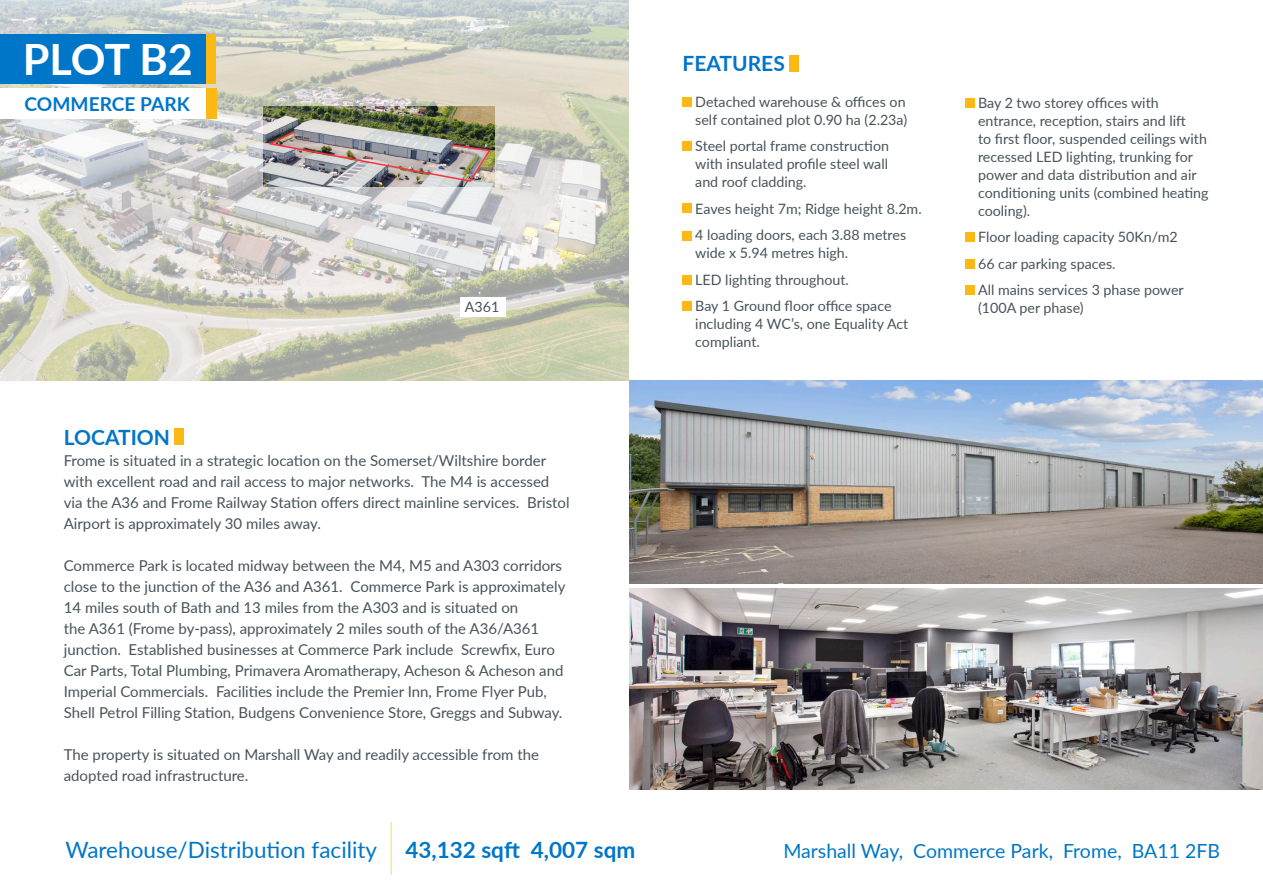
<style>
.page{position:relative;width:1263px;height:893px;background:#fff}
.page>*{position:absolute;margin:0;border:0;box-sizing:border-box;transform-origin:0 0}
.t1{font:700 43.2px "Lato";letter-spacing:-.01em;color:#fff}
.t2{font:22.5px "Lato";color:#0076c8}
.t3{font:700 22.5px "Lato";color:#0076c8}
.t4{font:700 21px "Lato";color:#0076c8}
.t5{font:19.5px "Lato";color:#0076c8}
.t6{font:700 19.2px "Lato";color:#0076c8}
.t7{font:15px/21px "Lato";color:#475359}
.t8{font:14.25px/18px "Lato";color:#475359}
</style>
<div class="page">
<img style="left:0;top:0;width:629px;height:380px">
<div style="left:174px;top:428px;width:9px;height:17px;background:#fcb814"></div>
<img style="left:630px;top:380px;width:633px;height:204px">
<hr style="left:391px;top:822px;width:1px;height:52px;background:#fcb814">
<div style="left:790px;top:55px;width:9px;height:17px;background:#fcb814"></div>
<img style="left:630px;top:589px;width:633px;height:200px">
<div style="left:682px;top:98px;width:9px;height:9px;background:#fcb814"></div>
<div style="left:682px;top:142px;width:9px;height:9px;background:#fcb814"></div>
<div style="left:682px;top:204px;width:9px;height:9px;background:#fcb814"></div>
<div style="left:682px;top:231px;width:9px;height:9px;background:#fcb814"></div>
<div style="left:682px;top:275px;width:9px;height:9px;background:#fcb814"></div>
<div style="left:682px;top:301px;width:9px;height:9px;background:#fcb814"></div>
<div style="left:965px;top:233px;width:9px;height:9px;background:#fcb814"></div>
<div style="left:965px;top:260px;width:9px;height:9px;background:#fcb814"></div>
<div style="left:0;top:89px;width:207px;height:30px;background:#fff"></div>
<div style="left:0;top:35px;width:207px;height:49px;background:#0076c8"></div>
<div style="left:207px;top:35px;width:9px;height:49px;background:#fcb814"></div>
<div style="left:207px;top:89px;width:10px;height:30px;background:#fcb814"></div>
<div style="left:965px;top:98px;width:9px;height:9px;background:#fcb814"></div>
<div style="left:965px;top:286px;width:9px;height:9px;background:#fcb814"></div>
<div style="left:461px;top:298px;width:45px;height:19px;background:#fff"></div>
<img style="left:263px;top:107px;width:232px;height:79px">
<img style="left:266px;top:130px;width:226px;height:53px">
<svg style="left:816px;top:638px;width:47px;height:24px"></svg>
<p class="t1" style="left:23px;top:27px;width:172px">PLOT B2</p>
<p class="t6" style="left:25px;top:90px;width:167px">COMMERCE PARK</p>
<p class="t8" style="left:465px;top:297px;width:36px">A361</p>
<p class="t4" style="left:64px;top:421px;width:108px">LOCATION</p>
<p class="t7" style="left:64px;top:449px;width:507px">Frome is situated in a strategic location on the Somerset/Wiltshire border with excellent road and rail access to major networks. The M4 is accessed via the A36 and Frome Railway Station offers direct mainline services. Bristol Airport is approximately 30 miles away.</p>
<p class="t7" style="left:64px;top:554px;width:503px">Commerce Park is located midway between the M4, M5 and A303 corridors close to the junction of the A36 and A361. Commerce Park is approximately 14 miles south of Bath and 13 miles from the A303 and is situated on<br>the A361 (Frome by-pass), approximately 2 miles south of the A36/A361 junction. Established businesses at Commerce Park include Screwfix, Euro Car Parts, Total Plumbing, Primavera Aromatherapy, Acheson &amp; Acheson and Imperial Commercials. Facilities include the Premier Inn, Frome Flyer Pub, Shell Petrol Filling Station, Budgens Convenience Store, Greggs and Subway.</p>
<p class="t7" style="left:64px;top:743px;width:477px">The property is situated on Marshall Way and readily accessible from the adopted road infrastructure.</p>
<p class="t4" style="left:682px;top:48px;width:104px">FEATURES</p>
<p class="t8" style="left:695px;top:92px;width:213px">Detached warehouse &amp; offices on self contained plot 0.90 ha (2.23a)</p>
<p class="t8" style="left:695px;top:136px;width:195px;text-align:justify">Steel portal frame construction with insulated profile steel wall and roof cladding.</p>
<p class="t8" style="left:695px;top:199px;width:228px">Eaves height 7m; Ridge height 8.2m.</p>
<p class="t8" style="left:695px;top:225px;width:212px">4 loading doors, each 3.88 metres wide x 5.94 metres high.</p>
<p class="t8" style="left:695px;top:270px;width:155px">LED lighting throughout.</p>
<p class="t8" style="left:695px;top:296px;width:215px">Bay 1 Ground floor office space including 4 WC’s, one Equality Act compliant.</p>
<p class="t8" style="left:978px;top:93px;width:232px">Bay 2 two storey offices with entrance, reception, stairs and lift<br>to first floor, suspended ceilings with recessed LED lighting, trunking for power and data distribution and air conditioning units (combined heating cooling).</p>
<p class="t8" style="left:978px;top:227px;width:201px">Floor loading capacity 50Kn/m2</p>
<p class="t8" style="left:978px;top:254px;width:139px">66 car parking spaces.</p>
<p class="t8" style="left:978px;top:280px;width:207px">All mains services 3 phase power (100A per phase)</p>
<p class="t2" style="left:65px;top:834px;width:313px">Warehouse/Distribution facility</p>
<p class="t3" style="left:405px;top:833px;width:231px">43,132 sqft 4,007 sqm</p>
<p class="t5" style="left:783px;top:837px;width:438px">Marshall Way, Commerce Park, Frome, BA11 2FB</p>
</div>
